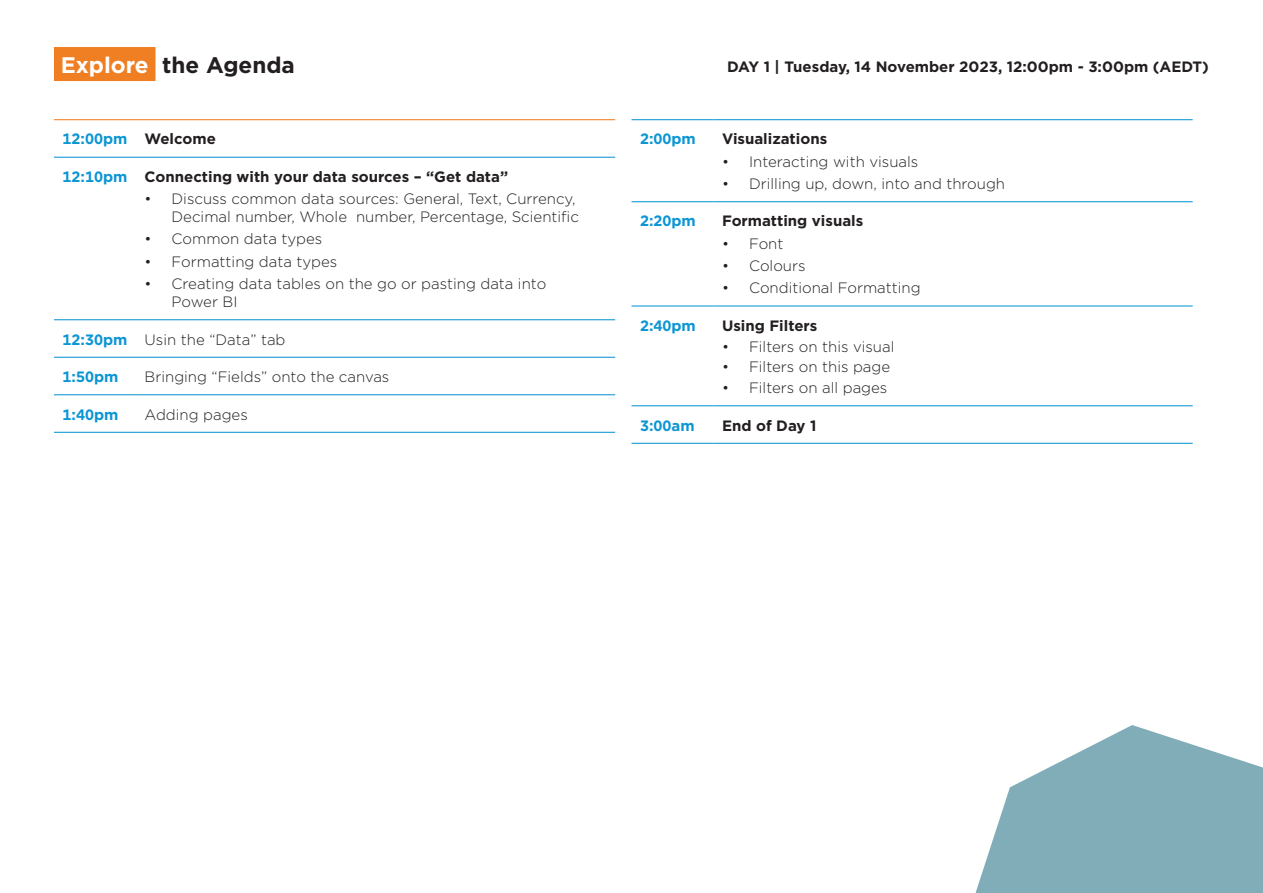
<style>
.page{position:relative;width:1263px;height:893px;background:#fff}
.page>*{position:absolute;margin:0;border:0;box-sizing:border-box;transform-origin:0 0}
.Headers{font:700 22.5px "Gotham";color:#231f20}
.Agenda-details{font:300 15px/18px "Gotham";color:#231f20;text-align:right}
.Agenda-titles{font:700 15px "Gotham";color:#231f20}
.Agenda-details-2{font:700 15px "Gotham";color:#231f20}
.t1{font:700 15px "Gotham";color:#0d96d4}
.s1{color:#fff}
</style>
<div class="page">
<div style="left:54px;top:47px;width:101px;height:34px;background:#ef7f22"></div>
<svg style="left:975px;top:725px;width:288px;height:168px;fill:#81adb9"></svg>
<hr style="left:54px;top:157px;width:82px;height:1px;background:#0d96d4">
<hr style="left:136px;top:157px;width:479px;height:1px;background:#0d96d4">
<hr style="left:54px;top:319px;width:82px;height:1px;background:#0d96d4">
<hr style="left:136px;top:319px;width:479px;height:1px;background:#0d96d4">
<hr style="left:54px;top:357px;width:82px;height:1px;background:#0d96d4">
<hr style="left:54px;top:394px;width:82px;height:1px;background:#0d96d4">
<hr style="left:54px;top:432px;width:82px;height:1px;background:#0d96d4">
<hr style="left:136px;top:357px;width:479px;height:1px;background:#0d96d4">
<hr style="left:136px;top:394px;width:479px;height:1px;background:#0d96d4">
<hr style="left:136px;top:432px;width:479px;height:1px;background:#0d96d4">
<hr style="left:54px;top:119px;width:82px;height:1px;background:#ef7f22">
<hr style="left:136px;top:119px;width:479px;height:1px;background:#ef7f22">
<hr style="left:631px;top:119px;width:82px;height:1px;background:#0d96d4">
<hr style="left:631px;top:201px;width:82px;height:1px;background:#0d96d4">
<hr style="left:631px;top:305px;width:82px;height:2px;background:#0d96d4">
<hr style="left:713px;top:119px;width:480px;height:1px;background:#0d96d4">
<hr style="left:713px;top:201px;width:480px;height:1px;background:#0d96d4">
<hr style="left:713px;top:305px;width:480px;height:2px;background:#0d96d4">
<hr style="left:631px;top:405px;width:82px;height:1px;background:#0d96d4">
<hr style="left:713px;top:405px;width:480px;height:1px;background:#0d96d4">
<hr style="left:631px;top:443px;width:82px;height:1px;background:#0d96d4">
<hr style="left:713px;top:443px;width:480px;height:1px;background:#0d96d4">
<p class="Headers" style="left:61px;top:50px;width:236px"><span class="s1">Explore</span> the Agenda</p>
<p class="t1" style="left:63px;top:129px;width:66px">12:00pm</p>
<p class="Agenda-details-2" style="left:145px;top:129px;width:73px">Welcome</p>
<p class="t1" style="left:63px;top:167px;width:66px">12:10pm</p>
<p class="Agenda-titles" style="left:145px;top:167px;width:365px">Connecting with your data sources – “Get data”</p>
<p class="Agenda-details" style="left:145px;top:190px;width:436px">• Discuss common data sources: General, Text, Currency,<br>Decimal number, Whole number, Percentage, Scientific</p>
<p class="Agenda-details" style="left:145px;top:230px;width:179px">• Common data types</p>
<p class="Agenda-details" style="left:145px;top:252px;width:194px">• Formatting data types</p>
<p class="Agenda-details" style="left:172px;top:274px;width:376px;text-align:left;text-indent:-27px">• Creating data tables on the go or pasting data into<br>Power BI</p>
<p class="t1" style="left:63px;top:329px;width:66px">12:30pm</p>
<p class="Agenda-details" style="left:145px;top:330px;width:142px">Usin the “Data” tab</p>
<p class="t1" style="left:63px;top:367px;width:57px">1:50pm</p>
<p class="Agenda-details" style="left:145px;top:367px;width:246px">Bringing “Fields” onto the canvas</p>
<p class="t1" style="left:63px;top:404px;width:57px">1:40pm</p>
<p class="Agenda-details" style="left:145px;top:405px;width:105px">Adding pages</p>
<p class="Agenda-titles" style="left:727px;top:57px;width:483px">DAY 1 | Tuesday, 14 November 2023, 12:00pm - 3:00pm (AEDT)</p>
<p class="t1" style="left:640px;top:129px;width:57px">2:00pm</p>
<p class="Agenda-details-2" style="left:722px;top:129px;width:107px">Visualizations</p>
<p class="Agenda-details" style="left:722px;top:152px;width:198px">• Interacting with visuals</p>
<p class="Agenda-details" style="left:722px;top:174px;width:285px">• Drilling up, down, into and through</p>
<p class="t1" style="left:640px;top:211px;width:57px">2:20pm</p>
<p class="Agenda-details-2" style="left:722px;top:211px;width:143px">Formatting visuals</p>
<p class="Agenda-details" style="left:722px;top:234px;width:63px">• Font</p>
<p class="Agenda-details" style="left:722px;top:256px;width:85px">• Colours</p>
<p class="Agenda-details" style="left:722px;top:279px;width:200px">• Conditional Formatting</p>
<p class="t1" style="left:640px;top:315px;width:57px">2:40pm</p>
<p class="Agenda-details-2" style="left:722px;top:315px;width:97px">Using Filters</p>
<p class="Agenda-details" style="left:722px;top:337px;width:174px">• Filters on this visual</p>
<p class="Agenda-details" style="left:722px;top:358px;width:170px">• Filters on this page</p>
<p class="Agenda-details" style="left:722px;top:378px;width:167px">• Filters on all pages</p>
<p class="t1" style="left:640px;top:415px;width:56px">3:00am</p>
<p class="Agenda-details-2" style="left:722px;top:415px;width:96px">End of Day 1</p>
</div>
